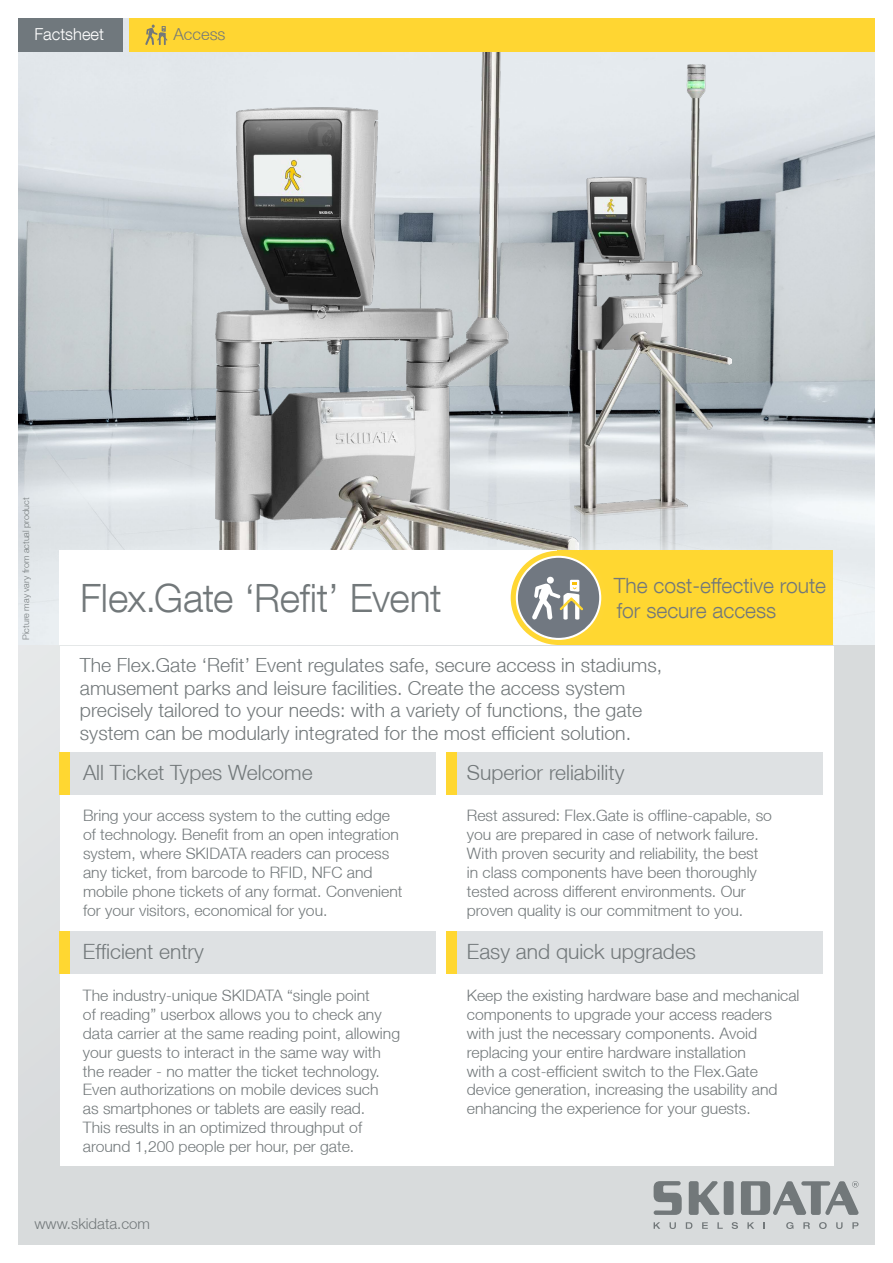
<style>
.page{position:relative;width:893px;height:1263px;background:#d8dbdc}
.page>*{position:absolute;margin:0;border:0;box-sizing:border-box;transform-origin:0 0}
.t1{font:300 39px "Helvetica Neue LT Com";letter-spacing:-.015em;color:#72787a}
.t2{font:300 21px "Helvetica Neue LT";color:#72787a}
.t3{font:300 21px/25.2px "Helvetica Neue LT Com";color:#72787a}
.t4{font:300 19.5px/22.5px "Helvetica Neue LT";color:#72787a}
.t5{font:300 16.5px "Helvetica Neue LT Com";color:#fff}
.t6{font:300 16.5px "Helvetica Neue LT";color:#72787a}
.t7{font:300 15.75px/18.9px "Helvetica Neue LT";color:#72787a}
.t8{font:300 15px "Helvetica Neue LT";color:#72787a}
.t9{font:300 9px "Helvetica Neue LT";color:#72787a}
</style>
<div class="page">
<img style="left:19px;top:17px;width:857px;height:628px">
<img style="left:206px;top:51px;width:373px;height:500px">
<img style="left:575px;top:64px;width:156px;height:487px">
<svg style="left:654px;top:1222px;width:6px;height:7px"></svg>
<svg style="left:670px;top:1222px;width:6px;height:7px"></svg>
<svg style="left:686px;top:1222px;width:6px;height:7px"></svg>
<svg style="left:702px;top:1222px;width:6px;height:7px"></svg>
<svg style="left:717px;top:1222px;width:6px;height:7px"></svg>
<svg style="left:732px;top:1222px;width:6px;height:7px"></svg>
<svg style="left:747px;top:1222px;width:7px;height:7px"></svg>
<svg style="left:763px;top:1222px;width:2px;height:7px"></svg>
<svg style="left:786px;top:1222px;width:7px;height:7px"></svg>
<svg style="left:803px;top:1222px;width:7px;height:7px"></svg>
<svg style="left:819px;top:1222px;width:8px;height:7px"></svg>
<svg style="left:836px;top:1222px;width:6px;height:7px"></svg>
<svg style="left:852px;top:1222px;width:6px;height:7px"></svg>
<svg style="left:654px;top:1181px;width:28px;height:34px"></svg>
<div style="left:724px;top:1181px;width:10px;height:34px;background:#72787a;border-radius:2px"></div>
<svg style="left:741px;top:1181px;width:117px;height:34px"></svg>
<svg style="left:689px;top:1181px;width:30px;height:34px"></svg>
<div style="left:60px;top:647px;width:773px;height:518px;background:#fff"></div>
<div style="left:60px;top:551px;width:537px;height:94px;background:#fff"></div>
<div style="left:60px;top:752px;width:376px;height:42px;background:#dee1e3"></div>
<div style="left:60px;top:752px;width:10px;height:42px;background:#ffd731"></div>
<div style="left:446px;top:752px;width:377px;height:42px;background:#dee1e3"></div>
<div style="left:446px;top:752px;width:11px;height:42px;background:#ffd731"></div>
<div style="left:60px;top:932px;width:376px;height:42px;background:#dee1e3"></div>
<div style="left:60px;top:932px;width:10px;height:42px;background:#ffd731"></div>
<div style="left:446px;top:932px;width:377px;height:42px;background:#dee1e3"></div>
<div style="left:446px;top:932px;width:11px;height:42px;background:#ffd731"></div>
<div style="left:557px;top:551px;width:276px;height:94px;background:#ffd731"></div>
<div style="left:129px;top:17px;width:752px;height:34px;background:#ffd632"></div>
<svg style="left:145px;top:25px;width:22px;height:20px"></svg>
<div style="left:17px;top:17px;width:106px;height:34px;background:#70787d"></div>
<div style="left:511px;top:551px;width:95px;height:94px;background:#ffd733;border-radius:50%"></div>
<svg style="left:516px;top:556px;width:85px;height:84px"></svg>
<div style="left:0;top:0;width:19px;height:1263px;background:#fff"></div>
<div style="left:0;top:0;width:893px;height:17px;background:#fff"></div>
<div style="left:0;top:1246px;width:893px;height:17px;background:#fff"></div>
<div style="left:876px;top:0;width:17px;height:1263px;background:#fff"></div>
<p class="t5" style="left:34px;top:25px;width:71px">Factsheet</p>
<p class="t6" style="left:174px;top:25px;width:53px">Access</p>
<p class="t9" style="left:20px;top:640px;width:144px;rotate:-90deg">Picture may vary from actual product</p>
<h1 class="t1" style="left:80px;top:574px;width:363px">Flex.Gate ‘Refit’ Event</h1>
<h2 class="t3" style="left:614px;top:573px;width:214px">The cost-effective route for secure access</h2>
<p class="t4" style="left:80px;top:653px;width:584px">The Flex.Gate ‘Refit’ Event regulates safe, secure access in stadiums, amusement parks and leisure facilities. Create the access system precisely tailored to your needs: with a variety of functions, the gate system can be modularly integrated for the most efficient solution.</p>
<h2 class="t2" style="left:83px;top:760px;width:231px">All Ticket Types Welcome</h2>
<p class="t7" style="left:83px;top:806px;width:321px">Bring your access system to the cutting edge of technology. Benefit from an open integration system, where SKIDATA readers can process any ticket, from barcode to RFID, NFC and mobile phone tickets of any format. Convenient for your visitors, economical for you.</p>
<h2 class="t2" style="left:467px;top:939px;width:231px">Easy and quick upgrades</h2>
<p class="t7" style="left:467px;top:985px;width:334px">Keep the existing hardware base and mechanical components to upgrade your access readers with just the necessary components. Avoid replacing your entire hardware installation<br>with a cost-efficient switch to the Flex.Gate device generation, increasing the usability and enhancing the experience for your guests.</p>
<h2 class="t2" style="left:467px;top:760px;width:159px">Superior reliability</h2>
<p class="t7" style="left:467px;top:806px;width:307px">Rest assured: Flex.Gate is offline-capable, so you are prepared in case of network failure.<br>With proven security and reliability, the best in class components have been thoroughly tested across different environments. Our proven quality is our commitment to you.</p>
<h2 class="t2" style="left:83px;top:939px;width:122px">Efficient entry</h2>
<p class="t7" style="left:83px;top:985px;width:319px">The industry-unique SKIDATA “single point<br>of reading” userbox allows you to check any data carrier at the same reading point, allowing your guests to interact in the same way with the reader - no matter the ticket technology.<br>Even authorizations on mobile devices such<br>as smartphones or tablets are easily read.<br>This results in an optimized throughput of around 1,200 people per hour, per gate.</p>
<p class="t8" style="left:34px;top:1214px;width:117px">www.skidata.com</p>
</div>
